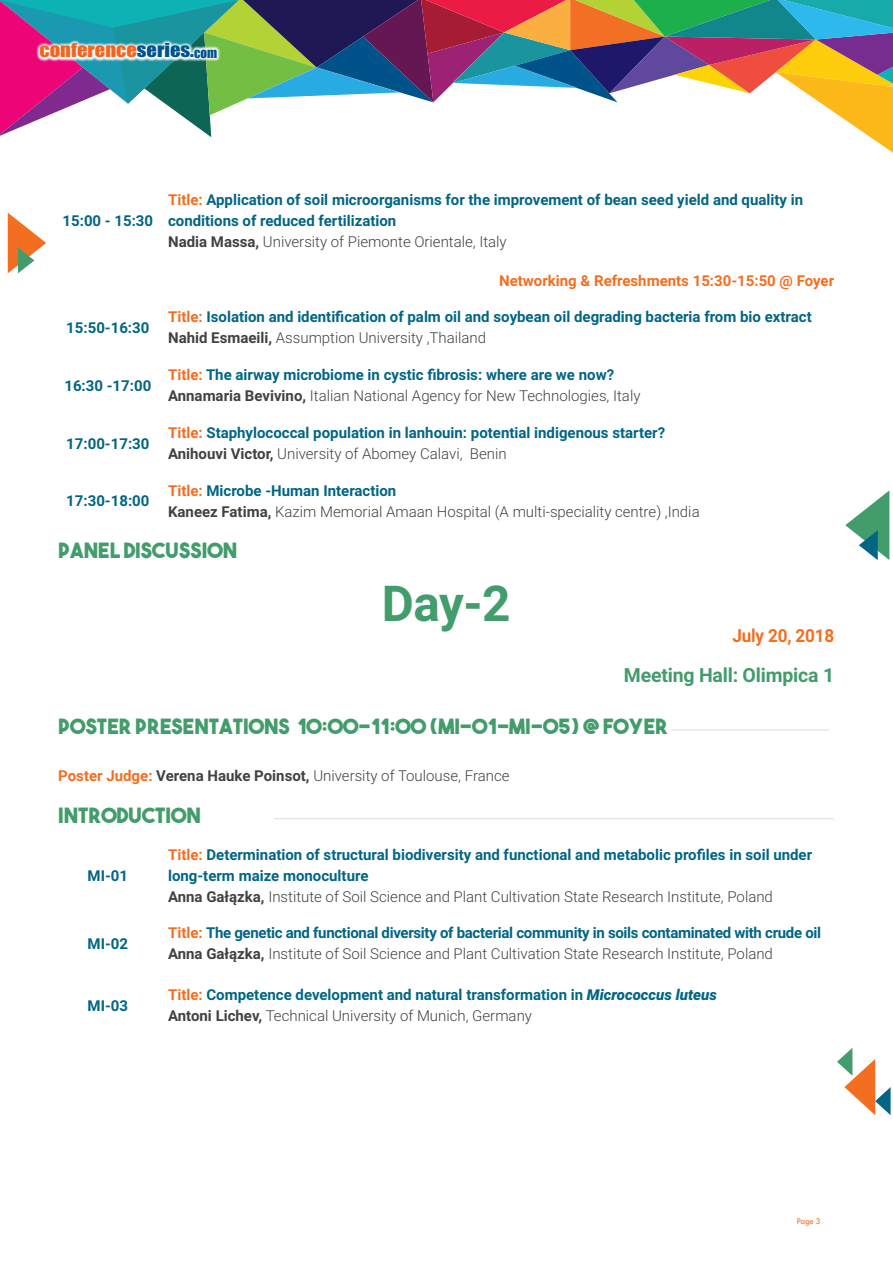
<style>
.page{position:relative;width:893px;height:1263px;background:#fff}
.page>*{position:absolute;margin:0;border:0;box-sizing:border-box;transform-origin:0 0}
.t1{font:700 49.5px "Roboto";color:#429c6b}
.t2{font:21px "The Bold Font";color:#429c6b}
.t3{font:700 19.5px "Roboto";letter-spacing:-.01em;color:#429c6b}
.t4{font:700 18px "Roboto";letter-spacing:-.01em;color:#f36e21;scale:.95 1}
.t5{font:17.7px "Impact";color:#f36421;scale:1.16 1}
.t6{font:700 15px/21px "Roboto";color:#016584}
.t7{font:700 15px/21px "Roboto";letter-spacing:-.02em;color:#016584}
.t8{font:300 15px/21px "Roboto";color:#414140}
.t9{font:700 15px "Roboto";color:#f36e21}
.t10{font:9px "Tw Cen";color:#f36e21;scale:.95 1}
.s1{color:#00548e}
.s2{font-size:12.6px;color:#00548e}
.s3{color:#f36e21}
.s4{color:#414140}
.s5{font-weight:300;color:#414140}
.s6{font-weight:700;color:#f36e21}
.s7{font-weight:700;color:#016584}
.s8{font-weight:700}
.s9{font-weight:900;font-style:italic}
</style>
<div class="page">
<svg style="left:0;top:0;width:893px;height:153px"></svg>
<svg style="left:845px;top:491px;width:44px;height:69px"></svg>
<svg style="left:837px;top:1048px;width:54px;height:67px"></svg>
<svg style="left:8px;top:213px;width:38px;height:60px"></svg>
<svg style="left:36px;top:39px;width:185px;height:23px"></svg>
<hr style="left:672px;top:729px;width:157px;height:2px;background:#c5c6c8">
<hr style="left:273px;top:818px;width:561px;height:1px;background:#c5c6c8">
<p class="t5" style="left:40px;top:37px;width:154px">CONFERENCE<span class="s1">SERIES.</span><span class="s2">COM</span></p>
<p class="t6" style="left:63px;top:209px;width:92px">15:00 - 15:30</p>
<p class="t6" style="left:168px;top:188px;width:637px"><span class="s3">Title:</span> Application of soil microorganisms for the improvement of bean seed yield and quality in conditions of reduced fertilization<br><span class="s4">Nadia Massa,</span> <span class="s5">University of Piemonte Orientale, Italy</span></p>
<p class="t9" style="left:499px;top:270px;width:337px">Networking &amp; Refreshments 15:30-15:50 @ Foyer</p>
<p class="t6" style="left:66px;top:317px;width:85px">15:50-16:30</p>
<p class="t6" style="left:168px;top:306px;width:645px"><span class="s3">Title:</span> Isolation and identification of palm oil and soybean oil degrading bacteria from bio extract<br><span class="s4">Nahid Esmaeili,</span> <span class="s5">Assumption University ,Thailand</span></p>
<p class="t6" style="left:64px;top:374px;width:88px">16:30 -17:00</p>
<p class="t6" style="left:168px;top:364px;width:474px"><span class="s3">Title:</span> The airway microbiome in cystic fibrosis: where are we now?<br><span class="s4">Annamaria Bevivino,</span> <span class="s5">Italian National Agency for New Technologies, Italy</span></p>
<p class="t6" style="left:66px;top:432px;width:85px">17:00-17:30</p>
<p class="t6" style="left:168px;top:422px;width:499px"><span class="s3">Title:</span> Staphylococcal population in lanhouin: potential indigenous starter?<br><span class="s4">Anihouvi Victor,</span> <span class="s5">University of Abomey Calavi, Benin</span></p>
<p class="t6" style="left:66px;top:490px;width:85px">17:30-18:00</p>
<p class="t8" style="left:168px;top:479px;width:533px"><span class="s6">Title:</span> <span class="s7">Microbe -Human Interaction<br></span><span class="s8">Kaneez Fatima,</span> Kazim Memorial Amaan Hospital (A multi-speciality centre) ,India</p>
<p class="t2" style="left:58px;top:537px;width:180px">PANEL DISCUSSION</p>
<p class="t1" style="left:382px;top:568px;width:130px">Day-2</p>
<p class="t4" style="left:732px;top:623px;width:109px">July 20, 2018</p>
<p class="t3" style="left:624px;top:662px;width:212px">Meeting Hall: Olimpica 1</p>
<p class="t2" style="left:58px;top:713px;width:611px">POSTER PRESENTATIONS 10:00-11:00 (MI-01-MI-05) @ FOYER</p>
<p class="t8" style="left:58px;top:765px;width:453px"><span class="s6">Poster Judge:</span> <span class="s8">Verena Hauke Poinsot,</span> University of Toulouse, France</p>
<p class="t2" style="left:58px;top:802px;width:144px">INTRODUCTION</p>
<p class="t6" style="left:88px;top:864px;width:42px">MI-01</p>
<p class="t6" style="left:168px;top:843px;width:646px"><span class="s3">Title:</span> Determination of structural biodiversity and functional and metabolic profiles in soil under long-term maize monoculture<br><span class="s4">Anna Gałązka,</span> <span class="s5">Institute of Soil Science and Plant Cultivation State Research Institute, Poland</span></p>
<p class="t6" style="left:88px;top:932px;width:42px">MI-02</p>
<p class="t7" style="left:168px;top:922px;width:655px"><span class="s3">Title:</span> The genetic and functional diversity of bacterial community in soils contaminated with crude oil<br><span class="s4">Anna Gałązka,</span> <span class="s5">Institute of Soil Science and Plant Cultivation State Research Institute, Poland</span></p>
<p class="t6" style="left:88px;top:994px;width:42px">MI-03</p>
<p class="t6" style="left:168px;top:984px;width:550px"><span class="s3">Title:</span> Competence development and natural transformation in <span class="s9">Micrococcus luteus<br></span><span class="s4">Antoni Lichev,</span> <span class="s5">Technical University of Munich, Germany</span></p>
<p class="t10" style="left:797px;top:1215px;width:27px">Page 3</p>
</div>
